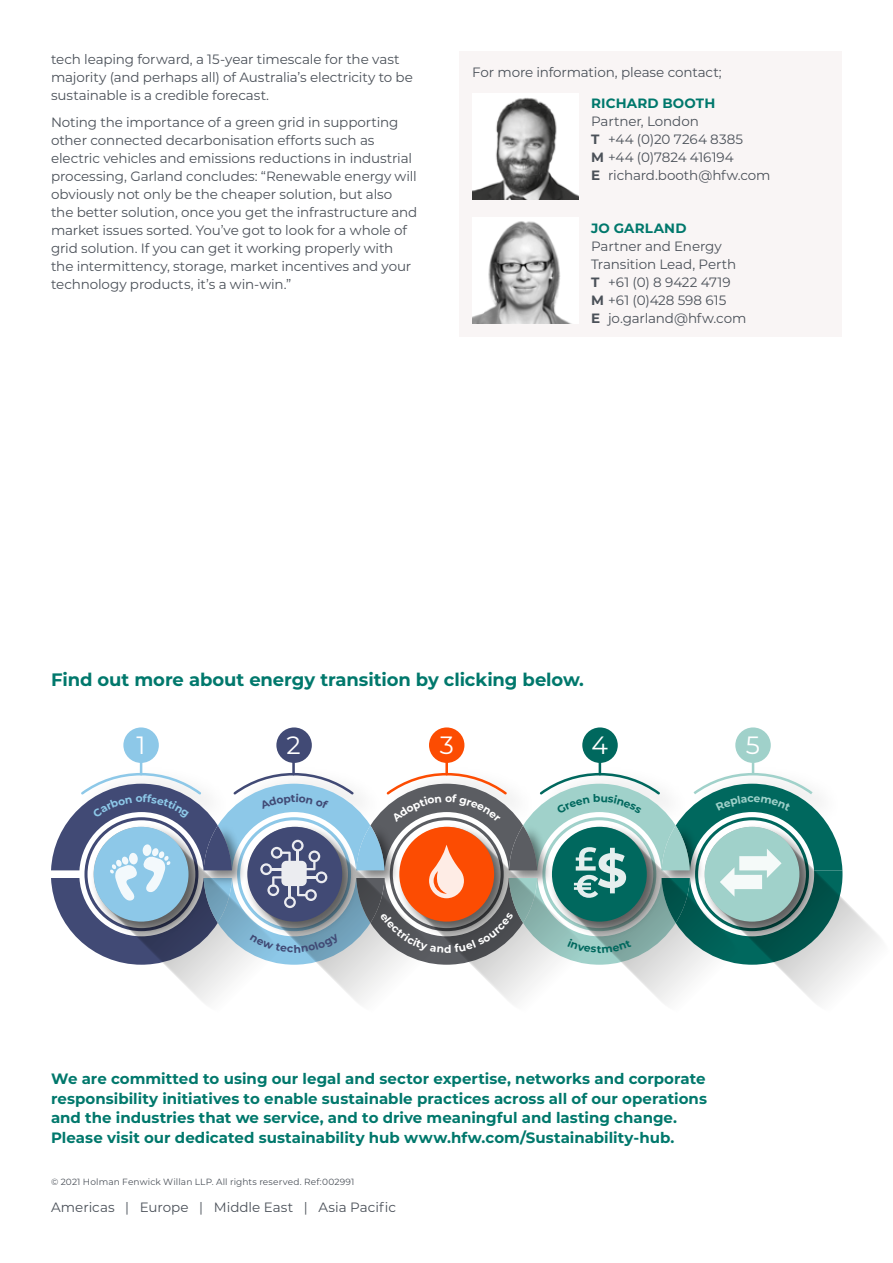
<style>
.page{position:relative;width:893px;height:1263px;background:#fff}
.page>*{position:absolute;margin:0;border:0;box-sizing:border-box;transform-origin:0 0}
.t1{font:25.05px "Montserrat";color:#fff}
.t2{font:700 18px "Montserrat";letter-spacing:-.005em;color:#00786c}
.t3{font:700 15px/19.5px "Montserrat";color:#00786c}
.t4{font:13.5px/18px "Montserrat";letter-spacing:-.01em;color:#4b5159}
.t5{font:700 13.5px "Montserrat";letter-spacing:.015em;color:#00786c}
.t6{font:9px "Montserrat";letter-spacing:.015em;color:#4b5159}
.s1{font-weight:700}
</style>
<div class="page">
<div style="left:735px;top:727px;width:36px;height:36px;background:#a0d1ca;border-radius:50%"></div>
<div style="left:582px;top:727px;width:36px;height:36px;background:#00685e;border-radius:50%"></div>
<div style="left:429px;top:727px;width:35px;height:36px;background:#fc4c02;border-radius:50%"></div>
<div style="left:276px;top:727px;width:36px;height:36px;background:#414a75;border-radius:50%"></div>
<div style="left:123px;top:727px;width:36px;height:36px;background:#8dc8e8;border-radius:50%"></div>
<div style="left:459px;top:51px;width:383px;height:286px;background:#f9f5f5"></div>
<img style="left:472px;top:98px;width:106px;height:102px">
<img style="left:472px;top:221px;width:99px;height:103px">
<svg style="left:51px;top:762px;width:830px;height:241px"></svg>
<p class="t4" style="left:51px;top:50px;width:363px">tech leaping forward, a 15-year timescale for the vast majority (and perhaps all) of Australia’s electricity to be sustainable is a credible forecast.</p>
<p class="t4" style="left:51px;top:112px;width:368px">Noting the importance of a green grid in supporting other connected decarbonisation efforts such as electric vehicles and emissions reductions in industrial processing, Garland concludes: “Renewable energy will obviously not only be the cheaper solution, but also the better solution, once you get the infrastructure and market issues sorted. You’ve got to look for a whole of grid solution. If you can get it working properly with the intermittency, storage, market incentives and your technology products, it’s a win-win.”</p>
<p class="t4" style="left:472px;top:63px;width:251px">For more information, please contact;</p>
<p class="t5" style="left:591px;top:93px;width:126px">RICHARD BOOTH</p>
<p class="t4" style="left:591px;top:111px;width:181px">Partner, London<br><span class="s1">T</span> +44 (0)20 7264 8385<br><span class="s1">M</span> +44 (0)7824 416194<br><span class="s1">E</span> richard.booth@hfw.com</p>
<p class="t5" style="left:591px;top:218px;width:97px">JO GARLAND</p>
<p class="t4" style="left:591px;top:236px;width:157px">Partner and Energy<br>Transition Lead, Perth<br><span class="s1">T</span> +61 (0) 8 9422 4719<br><span class="s1">M</span> +61 (0)428 598 615<br><span class="s1">E</span> jo.garland@hfw.com</p>
<h2 class="t2" style="left:51px;top:666px;width:534px">Find out more about energy transition by clicking below.</h2>
<h1 class="t1" style="left:137px;top:728px;width:11px">1</h1>
<h1 class="t1" style="left:286px;top:728px;width:16px">2</h1>
<h1 class="t1" style="left:440px;top:728px;width:16px">3</h1>
<h1 class="t1" style="left:592px;top:728px;width:18px">4</h1>
<h1 class="t1" style="left:746px;top:728px;width:16px">5</h1>
<p class="t3" style="left:51px;top:1068px;width:657px">We are committed to using our legal and sector expertise, networks and corporate responsibility initiatives to enable sustainable practices across all of our operations and the industries that we service, and to drive meaningful and lasting change.<br>Please visit our dedicated sustainability hub www.hfw.com/Sustainability-hub.</p>
<p class="t6" style="left:51px;top:1176px;width:305px">© 2021 Holman Fenwick Willan LLP. All rights reserved. Ref:002991</p>
<p class="t4" style="left:51px;top:1198px;width:347px">Americas | Europe | Middle East | Asia Pacific</p>
</div>
